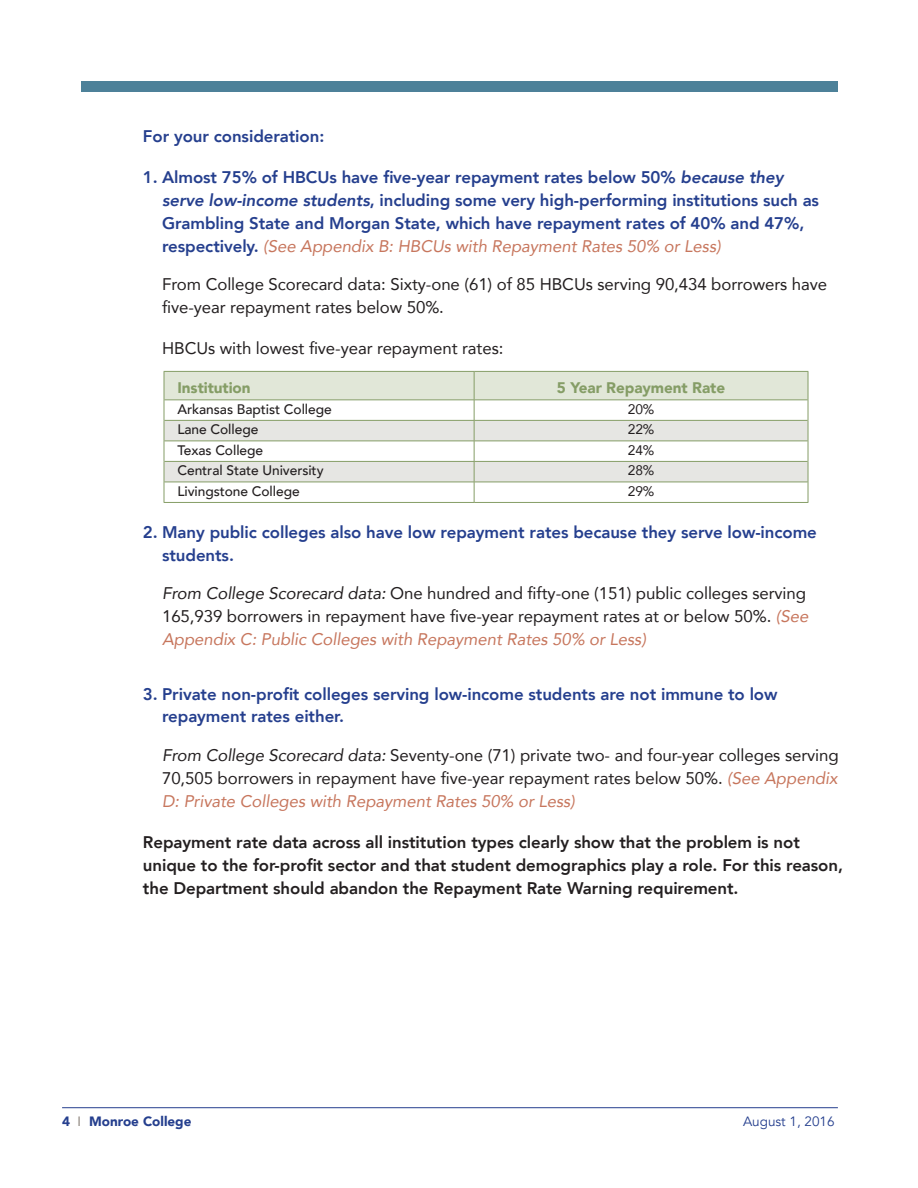
<style>
.page{position:relative;width:918px;height:1188px;background:#fff}
.page>*{position:absolute;margin:0;border:0;box-sizing:border-box;transform-origin:0 0}
.Level3_text{font:16.8px/23px "Avenir";letter-spacing:-.005em;color:#231f20}
.Level2_text{font:800 16.8px/23px "Avenir";letter-spacing:-.005em;color:#253f8e}
.Level2_text-2{font:800 16.8px/23px "Avenir";letter-spacing:-.005em;color:#231f20}
.Level2MoreSpacebefor{font:800 16.8px/23px "Avenir";letter-spacing:-.005em;color:#253f8e}
.Level2_text-3{font:16.8px "Avenir";letter-spacing:-.005em;color:#231f20}
.bodytext{font:900 15.3px "Avenir";letter-spacing:-.005em;color:#859d66}
.bodytext-2{font:500 13.8px "Avenir";letter-spacing:-.005em;color:#231f20}
.bodytext-3{font:13.8px "Avenir";letter-spacing:-.005em;color:#231f20}
.t1{font:900 13.5px "Avenir";color:#253f8e}
.t2{font:13.5px "Avenir";color:#253f8e}
.s1{font-style:italic}
.s2{font-weight:400;font-style:italic;color:#c7765d}
.s3{font-style:italic;color:#c7765d}
.s4{font-weight:400;color:#8d847d}
</style>
<div class="page">
<hr style="left:62px;top:1107px;width:776px;height:1px;background:#253f8e">
<div style="left:81px;top:81px;width:757px;height:11px;background:#4d8199"></div>
<svg style="left:164px;top:371px;width:645px;height:131px"></svg>
<hr style="left:164px;top:502px;width:310px;height:1px;background:#859d66">
<hr style="left:474px;top:502px;width:334px;height:1px;background:#859d66">
<p class="Level2_text" style="left:143px;top:125px;width:183px">For your consideration:</p>
<p class="Level2_text" style="left:162px;top:166px;width:659px;text-indent:-19px">1. Almost 75% of HBCUs have five-year repayment rates below 50% <span class="s1">because they serve low-income students</span>, including some very high-performing institutions such as Grambling State and Morgan State, which have repayment rates of 40% and 47%, respectively. <span class="s2">(See Appendix B: HBCUs with Repayment Rates 50% or Less)</span></p>
<p class="Level3_text" style="left:162px;top:272px;width:667px">From College Scorecard data: Sixty-one (61) of 85 HBCUs serving 90,434 borrowers have five-year repayment rates below 50%.</p>
<p class="Level2_text-3" style="left:162px;top:335px;width:343px">HBCUs with lowest five-year repayment rates:</p>
<p class="bodytext" style="left:178px;top:375px;width:75px">Institution</p>
<p class="bodytext" style="left:557px;top:375px;width:170px">5 Year Repayment Rate</p>
<p class="bodytext-2" style="left:178px;top:397px;width:156px">Arkansas Baptist College</p>
<p class="bodytext-3" style="left:628px;top:398px;width:28px">20%</p>
<p class="bodytext-2" style="left:178px;top:418px;width:82px">Lane College</p>
<p class="bodytext-3" style="left:628px;top:419px;width:28px">22%</p>
<p class="bodytext-2" style="left:178px;top:438px;width:87px">Texas College</p>
<p class="bodytext-3" style="left:628px;top:439px;width:28px">24%</p>
<p class="bodytext-2" style="left:178px;top:459px;width:148px">Central State University</p>
<p class="bodytext-3" style="left:628px;top:460px;width:28px">28%</p>
<p class="bodytext-2" style="left:178px;top:479px;width:124px">Livingstone College</p>
<p class="bodytext-3" style="left:628px;top:480px;width:28px">29%</p>
<p class="Level2_text" style="left:162px;top:520px;width:656px;text-indent:-19px">2. Many public colleges also have low repayment rates because they serve low-income students.</p>
<p class="Level3_text" style="left:162px;top:581px;width:648px"><span class="s1">From College Scorecard data:</span> One hundred and fifty-one (151) public colleges serving<br>165,939 borrowers in repayment have five-year repayment rates at or below 50%. <span class="s3">(See<br>Appendix C: Public Colleges with Repayment Rates 50% or Less)</span></p>
<p class="Level2MoreSpacebefor" style="left:162px;top:682px;width:617px;text-indent:-19px">3. Private non-profit colleges serving low-income students are not immune to low repayment rates either.</p>
<p class="Level3_text" style="left:162px;top:743px;width:678px;text-align:justify"><span class="s1">From College Scorecard data:</span> Seventy-one (71) private two- and four-year colleges serving 70,505 borrowers in repayment have five-year repayment rates below 50%. <span class="s3">(See Appendix D: Private Colleges with Repayment Rates 50% or Less)</span></p>
<p class="Level2_text-2" style="left:143px;top:830px;width:702px">Repayment rate data across all institution types clearly show that the problem is not unique to the for-profit sector and that student demographics play a role. For this reason, the Department should abandon the Repayment Rate Warning requirement.</p>
<p class="t1" style="left:62px;top:1110px;width:131px">4 <span class="s4">I</span> Monroe College</p>
<p class="t2" style="left:743px;top:1113px;width:93px">August 1, 2016</p>
</div>
